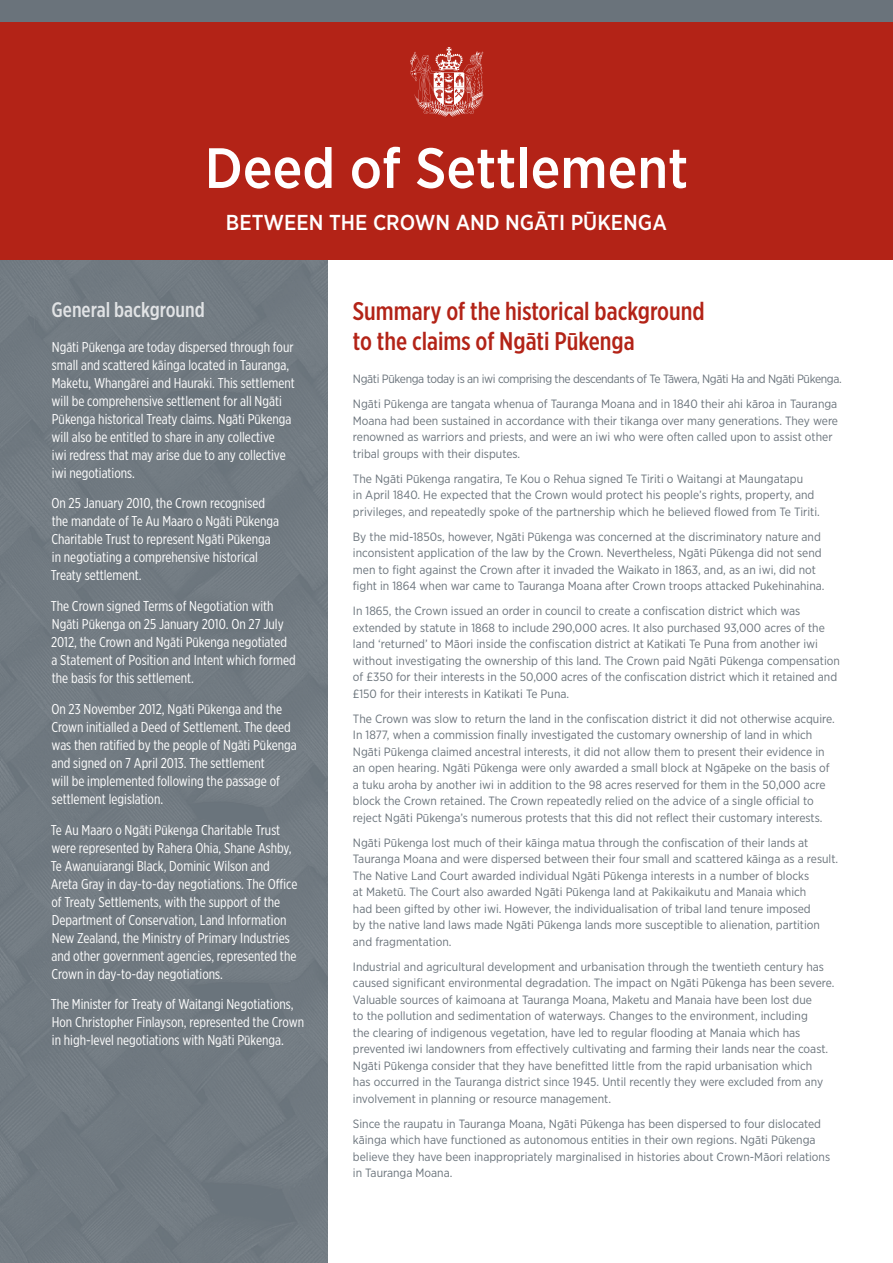
<style>
.page{position:relative;width:893px;height:1263px;background:#fff}
.page>*{position:absolute;margin:0;border:0;box-sizing:border-box;transform-origin:0 0}
.t1{font:500 56.7px "Gotham Narrow";color:#fff}
.t2{font:500 25.5px/30px "Gotham X Narrow";color:#b32317}
.t3{font:500 21.6px "Gotham Narrow";color:#fff}
.t4{font:500 21px "Gotham X Narrow";color:#e1e3e5}
.t5{font:14.25px/18px "Gotham X Narrow";color:#fff}
.t6{font:12px/16.5px "Gotham Narrow";color:#6a737b}
.t7{font:12px/25px "Gotham Narrow";letter-spacing:-.03em;color:#6a737b}
</style>
<div class="page">
<div style="left:0;top:259px;width:328px;height:1004px;background:#717b82"></div>
<div style="left:0;top:0;width:893px;height:259px;background:#b32317"></div>
<div style="left:0;top:0;width:893px;height:21px;background:#6a737b"></div>
<svg style="left:410px;top:47px;width:74px;height:70px"></svg>
<h1 class="t1" style="left:205px;top:132px;width:485px">DEED OF SETTLEMENT</h1>
<h3 class="t3" style="left:226px;top:208px;width:442px">BETWEEN THE CROWN AND NGĀTI PŪKENGA</h3>
<h3 class="t4" style="left:52px;top:296px;width:155px">General background</h3>
<p class="t5" style="left:52px;top:337px;width:245px">Ngāti Pūkenga are today dispersed through four small and scattered kāinga located in Tauranga, Maketu, Whangārei and Hauraki. This settlement will be comprehensive settlement for all Ngāti Pūkenga historical Treaty claims. Ngāti Pūkenga will also be entitled to share in any collective<br>iwi redress that may arise due to any collective iwi negotiations.</p>
<p class="t5" style="left:51px;top:494px;width:230px">On 25 January 2010, the Crown recognised the mandate of Te Au Maaro o Ngāti Pūkenga Charitable Trust to represent Ngāti Pūkenga in negotiating a comprehensive historical Treaty settlement.</p>
<p class="t5" style="left:51px;top:597px;width:246px">The Crown signed Terms of Negotiation with Ngāti Pūkenga on 25 January 2010. On 27 July 2012, the Crown and Ngāti Pūkenga negotiated a Statement of Position and Intent which formed the basis for this settlement.</p>
<p class="t5" style="left:51px;top:700px;width:247px">On 23 November 2012, Ngāti Pūkenga and the Crown initialled a Deed of Settlement. The deed was then ratified by the people of Ngāti Pūkenga and signed on 7 April 2013. The settlement<br>will be implemented following the passage of settlement legislation.</p>
<p class="t5" style="left:51px;top:820px;width:248px">Te Au Maaro o Ngāti Pūkenga Charitable Trust were represented by Rahera Ohia, Shane Ashby, Te Awanuiarangi Black, Dominic Wilson and Areta Gray in day-to-day negotiations. The Office of Treaty Settlements, with the support of the Department of Conservation, Land Information New Zealand, the Ministry of Primary Industries and other government agencies, represented the Crown in day-to-day negotiations.</p>
<p class="t5" style="left:51px;top:995px;width:255px">The Minister for Treaty of Waitangi Negotiations,<br>Hon Christopher Finlayson, represented the Crown in high-level negotiations with Ngāti Pūkenga.</p>
<h2 class="t2" style="left:353px;top:295px;width:353px">Summary of the historical background to the claims of Ngāti Pūkenga</h2>
<p class="t7" style="left:353px;top:366px;width:490px">Ngāti Pūkenga today is an iwi comprising the descendants of Te Tāwera, Ngāti Ha and Ngāti Pūkenga.<br>Ngāti Pūkenga are tangata whenua of Tauranga Moana and in 1840 their ahi kāroa in Tauranga</p>
<p class="t6" style="left:353px;top:412px;width:487px">Moana had been sustained in accordance with their tikanga over many generations. They were renowned as warriors and priests, and were an iwi who were often called upon to assist other tribal groups with their disputes.</p>
<p class="t6" style="left:353px;top:470px;width:468px">The Ngāti Pūkenga rangatira, Te Kou o Rehua signed Te Tiriti o Waitangi at Maungatapu<br>in April 1840. He expected that the Crown would protect his people’s rights, property, and privileges, and repeatedly spoke of the partnership which he believed flowed from Te Tiriti.</p>
<p class="t6" style="left:353px;top:528px;width:473px">By the mid-1850s, however, Ngāti Pūkenga was concerned at the discriminatory nature and inconsistent application of the law by the Crown. Nevertheless, Ngāti Pūkenga did not send men to fight against the Crown after it invaded the Waikato in 1863, and, as an iwi, did not fight in 1864 when war came to Tauranga Moana after Crown troops attacked Pukehinahina.</p>
<p class="t6" style="left:353px;top:603px;width:488px">In 1865, the Crown issued an order in council to create a confiscation district which was extended by statute in 1868 to include 290,000 acres. It also purchased 93,000 acres of the land ‘returned’ to Māori inside the confiscation district at Katikati Te Puna from another iwi without investigating the ownership of this land. The Crown paid Ngāti Pūkenga compensation of £350 for their interests in the 50,000 acres of the confiscation district which it retained and £150 for their interests in Katikati Te Puna.</p>
<p class="t6" style="left:353px;top:710px;width:483px">The Crown was slow to return the land in the confiscation district it did not otherwise acquire.<br>In 1877, when a commission finally investigated the customary ownership of land in which Ngāti Pūkenga claimed ancestral interests, it did not allow them to present their evidence in an open hearing. Ngāti Pūkenga were only awarded a small block at Ngāpeke on the basis of a tuku aroha by another iwi in addition to the 98 acres reserved for them in the 50,000 acre block the Crown retained. The Crown repeatedly relied on the advice of a single official to reject Ngāti Pūkenga’s numerous protests that this did not reflect their customary interests.</p>
<p class="t6" style="left:353px;top:834px;width:487px">Ngāti Pūkenga lost much of their kāinga matua through the confiscation of their lands at Tauranga Moana and were dispersed between their four small and scattered kāinga as a result.<br>The Native Land Court awarded individual Ngāti Pūkenga interests in a number of blocks<br>at Maketū. The Court also awarded Ngāti Pūkenga land at Pakikaikutu and Manaia which<br>had been gifted by other iwi. However, the individualisation of tribal land tenure imposed<br>by the native land laws made Ngāti Pūkenga lands more susceptible to alienation, partition and fragmentation.</p>
<p class="t6" style="left:353px;top:958px;width:483px">Industrial and agricultural development and urbanisation through the twentieth century has caused significant environmental degradation. The impact on Ngāti Pūkenga has been severe.<br>Valuable sources of kaimoana at Tauranga Moana, Maketu and Manaia have been lost due<br>to the pollution and sedimentation of waterways. Changes to the environment, including<br>the clearing of indigenous vegetation, have led to regular flooding at Manaia which has prevented iwi landowners from effectively cultivating and farming their lands near the coast.<br>Ngāti Pūkenga consider that they have benefitted little from the rapid urbanisation which<br>has occurred in the Tauranga district since 1945. Until recently they were excluded from any involvement in planning or resource management.</p>
<p class="t6" style="left:353px;top:1115px;width:479px">Since the raupatu in Tauranga Moana, Ngāti Pūkenga has been dispersed to four dislocated kāinga which have functioned as autonomous entities in their own regions. Ngāti Pūkenga believe they have been inappropriately marginalised in histories about Crown-Māori relations in Tauranga Moana.</p>
</div>
